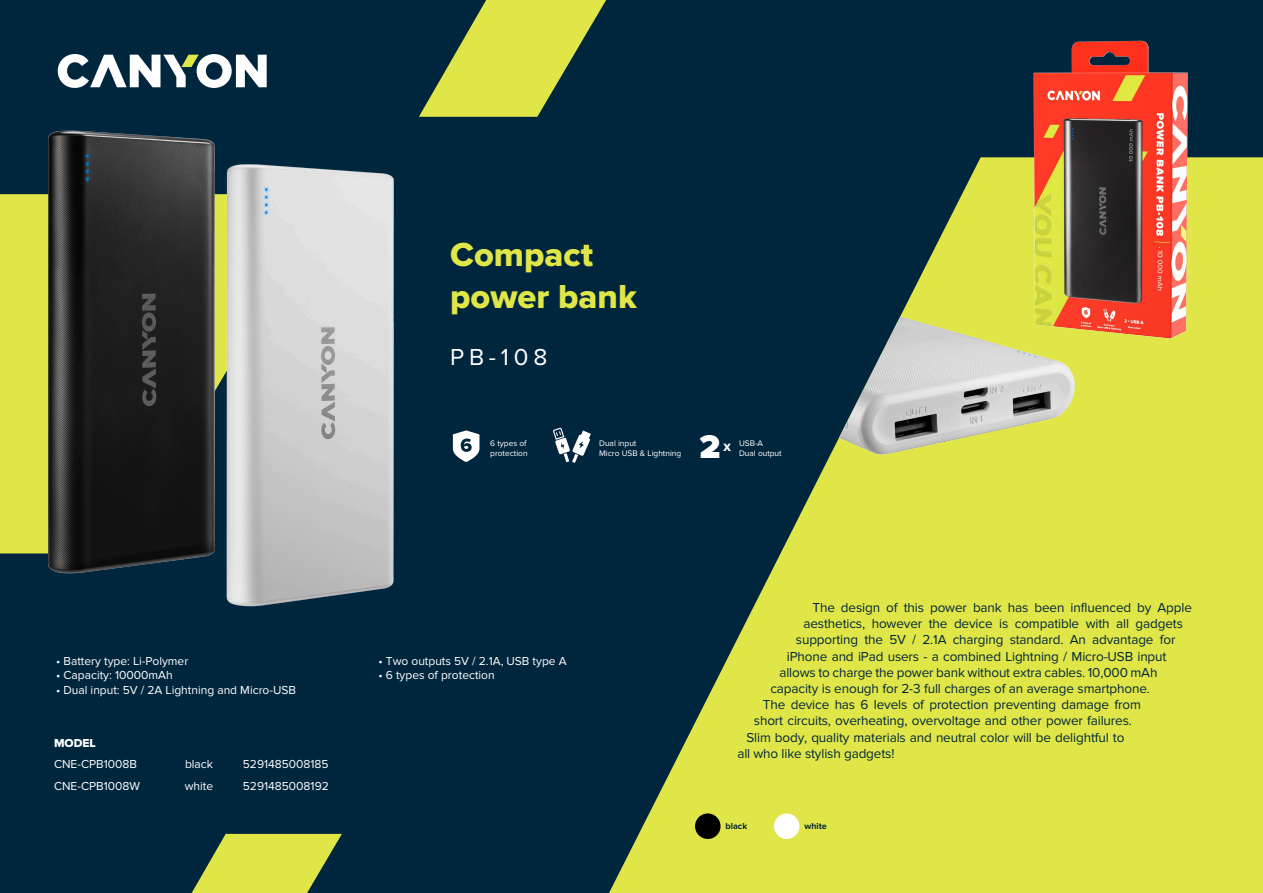
<style>
.page{position:relative;width:1263px;height:893px;background:#00263e}
.page>*{position:absolute;margin:0;border:0;box-sizing:border-box;transform-origin:0 0}
.t1{font:34.5px/41.4px "Proxima Nova Extrabld";color:#e0e647}
.t2{font:900 34.05px "Proxima Nova";color:#fff}
.t3{font:24px "Proxima Nova";color:#fff}
.t4{font:13.5px "Proxima Nova";letter-spacing:-.01em;color:#00263e}
.t5{font:12px "Proxima Nova";color:#fff}
.t6{font:12px "Proxima Nova Extrabld";color:#fff}
.t7{font:11.1px "Proxima Nova Extrabld";color:#fff}
.t8{font:700 9px "Proxima Nova";color:#00263e}
.t9{font:8.4px/10.1px "Proxima Nova";color:#fff}
</style>
<div class="page">
<svg style="left:419px;top:0;width:187px;height:117px"></svg>
<svg style="left:192px;top:834px;width:150px;height:59px"></svg>
<div style="left:0;top:194px;width:21px;height:359px;background:#e0e647"></div>
<svg style="left:58px;top:54px;width:209px;height:34px"></svg>
<svg style="left:609px;top:157px;width:654px;height:736px;fill:#e0e647"></svg>
<img style="left:838px;top:312px;width:246px;height:165px">
<img style="left:1012px;top:40px;width:201px;height:309px">
<div style="left:695px;top:813px;width:25px;height:26px;background:#000;border-radius:50%"></div>
<div style="left:774px;top:813px;width:25px;height:26px;background:#fff;border-radius:50%"></div>
<img style="left:21px;top:130px;width:194px;height:444px">
<img style="left:213px;top:146px;width:181px;height:461px">
<svg style="left:453px;top:430px;width:26px;height:32px"></svg>
<svg style="left:553px;top:427px;width:38px;height:36px"></svg>
<h1 class="t1" style="left:450px;top:235px;width:188px">Compact power bank</h1>
<h3 class="t3" style="left:450px;top:343px;width:99px">PB-108</h3>
<h2 class="t2" style="left:699px;top:427px;width:22px">2</h2>
<p class="t9" style="left:490px;top:439px;width:39px">6 types of protection</p>
<p class="t9" style="left:599px;top:439px;width:84px">Dual input<br>Micro USB &amp; Lightning</p>
<p class="t9" style="left:739px;top:439px;width:26px">USB-A</p>
<p class="t7" style="left:723px;top:441px;width:9px">X</p>
<p class="t9" style="left:739px;top:449px;width:44px">Dual output</p>
<p class="t5" style="left:56px;top:654px;width:134px">• Battery type: Li-Polymer</p>
<p class="t5" style="left:56px;top:668px;width:118px">• Capacity: 10000mAh</p>
<p class="t5" style="left:56px;top:683px;width:241px">• Dual input: 5V / 2A Lightning and Micro-USB</p>
<p class="t6" style="left:54px;top:736px;width:43px">MODEL</p>
<p class="t5" style="left:54px;top:757px;width:85px">CNE-CPB1008B</p>
<p class="t5" style="left:185px;top:757px;width:30px">black</p>
<p class="t5" style="left:243px;top:757px;width:87px">5291485008185</p>
<p class="t5" style="left:54px;top:779px;width:88px">CNE-CPB1008W</p>
<p class="t5" style="left:185px;top:779px;width:30px">white</p>
<p class="t5" style="left:243px;top:779px;width:87px">5291485008192</p>
<p class="t5" style="left:378px;top:654px;width:190px">• Two outputs 5V / 2.1A, USB type A</p>
<p class="t5" style="left:378px;top:668px;width:118px">• 6 types of protection</p>
<p class="t4" style="left:812px;top:600px;width:381px">The design of this power bank has been influenced by Apple</p>
<p class="t4" style="left:803px;top:616px;width:381px">aesthetics, however the device is compatible with all gadgets</p>
<p class="t4" style="left:796px;top:632px;width:381px">supporting the 5V / 2.1A charging standard. An advantage for</p>
<p class="t4" style="left:787px;top:648px;width:381px">iPhone and iPad users - a combined Lightning / Micro-USB input</p>
<p class="t4" style="left:779px;top:665px;width:379px">allows to charge the power bank without extra cables. 10,000 mAh</p>
<p class="t4" style="left:770px;top:681px;width:381px">capacity is enough for 2-3 full charges of an average smartphone.</p>
<p class="t4" style="left:763px;top:697px;width:380px">The device has 6 levels of protection preventing damage from</p>
<p class="t4" style="left:754px;top:713px;width:380px">short circuits, overheating, overvoltage and other power failures.</p>
<p class="t4" style="left:746px;top:729px;width:380px">Slim body, quality materials and neutral color will be delightful to</p>
<p class="t4" style="left:737px;top:746px;width:159px">all who like stylish gadgets!</p>
<p class="t8" style="left:725px;top:820px;width:23px">black</p>
<p class="t8" style="left:804px;top:820px;width:24px">white</p>
</div>
